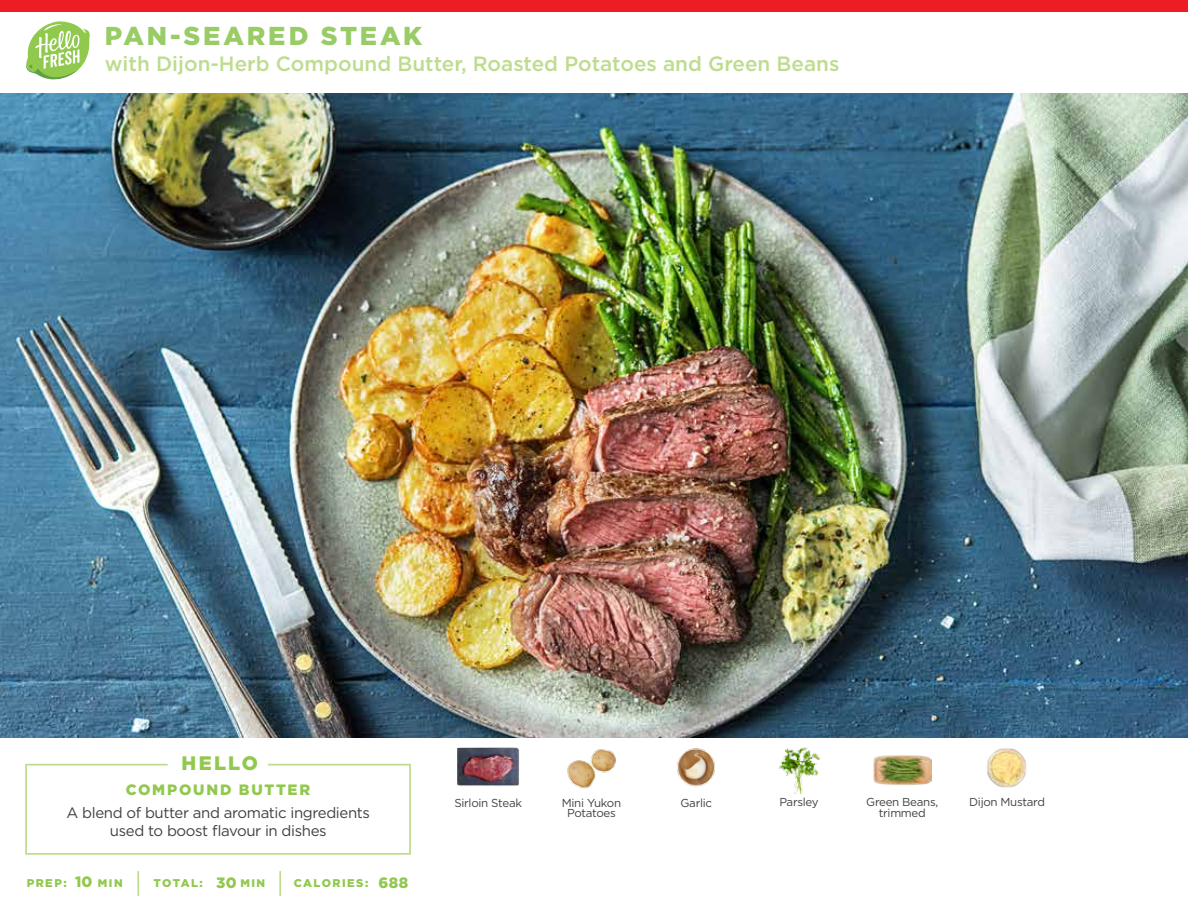
<style>
.page{position:relative;width:1188px;height:918px;background:#fff}
.page>*{position:absolute;margin:0;border:0;box-sizing:border-box;transform-origin:0 0}
.t1{font:900 25.8px "Gotham";letter-spacing:.105em;color:#9c6}
.t2{font:500 20.7px "Gotham";color:#bedc8f}
.t3{font:900 19.5px "Gotham";letter-spacing:.105em;color:#91c84e}
.t4{font:15px/18px "Gotham";letter-spacing:-.025em;color:#414042;text-align:center}
.t5{font:900 15px "Gotham";letter-spacing:.115em;color:#91c84e}
.t6{font:11.55px/10.5px "Gotham";letter-spacing:-.025em;color:#414042;text-align:center}
.t7{font:900 11.25px "Gotham";letter-spacing:.125em;color:#91c84e}
.t8{font:900 10.95px "Gotham";letter-spacing:.135em;color:#91c84e}
.s1{font-size:15px}
</style>
<div class="page">
<div style="left:0;top:0;width:1188px;height:12px;background:#ed1d24"></div>
<img style="left:0;top:93px;width:1188px;height:644px">
<svg style="left:25px;top:763px;width:386px;height:92px"></svg>
<img style="left:457px;top:747px;width:62px;height:39px">
<img style="left:778px;top:747px;width:42px;height:46px">
<img style="left:677px;top:748px;width:38px;height:39px">
<img style="left:986px;top:748px;width:41px;height:40px">
<img style="left:873px;top:755px;width:59px;height:30px">
<hr style="left:137px;top:871px;width:2px;height:25px;background:#bedc8f">
<hr style="left:279px;top:871px;width:2px;height:25px;background:#bedc8f">
<img style="left:567px;top:749px;width:49px;height:40px">
<svg style="left:26px;top:21px;width:64px;height:59px"></svg>
<h1 class="t1" style="left:105px;top:21px;width:319px">PAN-SEARED STEAK</h1>
<h2 class="t2" style="left:105px;top:50px;width:736px">with Dijon-Herb Compound Butter, Roasted Potatoes and Green Beans</h2>
<h3 class="t3" style="left:182px;top:751px;width:78px">HELLO</h3>
<p class="t5" style="left:126px;top:781px;width:186px">COMPOUND BUTTER</p>
<p class="t4" style="left:67px;top:803px;width:305px">A blend of butter and aromatic ingredients used to boost flavour in dishes</p>
<p class="t5" style="left:75px;top:873px;width:19px">10</p>
<p class="t5" style="left:216px;top:874px;width:22px">30</p>
<p class="t7" style="left:27px;top:877px;width:41px">PREP:</p>
<p class="t8" style="left:98px;top:877px;width:26px">MIN</p>
<p class="t7" style="left:154px;top:877px;width:51px">TOTAL:</p>
<p class="t8" style="left:240px;top:877px;width:26px">MIN</p>
<p class="t7" style="left:294px;top:877px;width:116px">CALORIES: <span class="s1">688</span></p>
<p class="t6" style="left:454px;top:797px;width:69px">Sirloin Steak</p>
<p class="t6" style="left:562px;top:797px;width:61px">Mini Yukon</p>
<p class="t6" style="left:779px;top:797px;width:41px">Parsley</p>
<p class="t6" style="left:567px;top:807px;width:50px">Potatoes</p>
<p class="t6" style="left:866px;top:797px;width:73px">Green Beans, trimmed</p>
<p class="t6" style="left:680px;top:797px;width:33px">Garlic</p>
<p class="t6" style="left:969px;top:797px;width:77px">Dijon Mustard</p>
</div>
